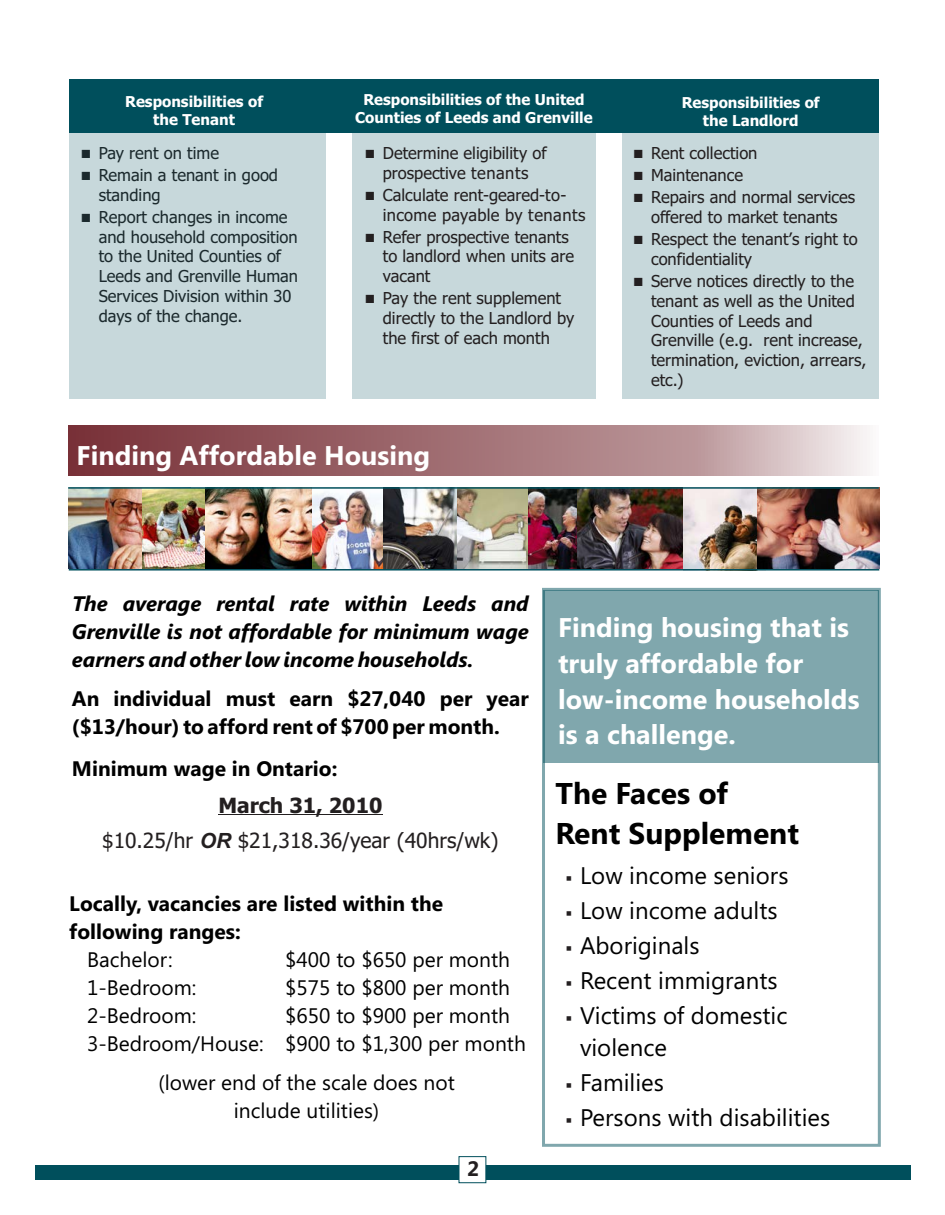
<style>
.page{position:relative;width:945px;height:1215px;background:#fff}
.page>*{position:absolute;margin:0;border:0;box-sizing:border-box;transform-origin:0 0}
.t1{font:700 30px/39.9px "Segoe UI";color:#000}
.t2{font:700 27px/35.8px "Segoe UI";color:#fff}
.t3{font:24px/32px "Segoe UI";color:#000}
.t4{font:21px/27.9px "Segoe UI";color:#000}
.t5{font:700 21px/27.9px "Segoe UI";color:#000}
.t6{font:italic 700 21px/27.9px "Segoe UI";color:#000;text-align:justify}
.t7{font:21px "Tahoma";color:#231f20}
.t8{font:700 21px "Tahoma";color:#231f20}
.t9{font:700 21px "Segoe UI";color:#231f20}
.t10{font:16.5px/20px "Tahoma";color:#231f20}
.t11{font:700 15px/18.1px "Tahoma";color:#fff;text-align:center}
.s1{font-family:"Arial";font-weight:700;font-style:italic}
.s2{color:#231f20}
</style>
<div class="page">
<img style="left:69px;top:489px;width:74px;height:80px">
<img style="left:143px;top:489px;width:62px;height:80px">
<img style="left:205px;top:489px;width:108px;height:80px">
<img style="left:313px;top:490px;width:70px;height:79px">
<img style="left:383px;top:489px;width:74px;height:80px">
<img style="left:457px;top:489px;width:72px;height:80px">
<img style="left:529px;top:489px;width:49px;height:80px">
<img style="left:578px;top:489px;width:106px;height:80px">
<img style="left:684px;top:489px;width:74px;height:80px">
<img style="left:758px;top:489px;width:121px;height:80px">
<hr style="left:69px;top:569px;width:810px;height:2px;background:#004f5c">
<div style="left:69px;top:79px;width:810px;height:53px;background:#004f5c"></div>
<div style="left:352px;top:132px;width:243px;height:267px;background:#c7d8db"></div>
<div style="left:622px;top:132px;width:257px;height:267px;background:#c7d8db"></div>
<svg style="left:69px;top:426px;width:798px;height:49px;background:#a6787c"></svg>
<div style="left:544px;top:591px;width:335px;height:172px;background:#80a7ad"></div>
<hr style="left:218px;top:814px;width:164px;height:1px;background:#231f20">
<hr style="left:68px;top:487px;width:811px;height:2px;background:#004f5c">
<div style="left:69px;top:132px;width:256px;height:267px;background:#c7d8db"></div>
<div style="left:35px;top:1166px;width:875px;height:14px;background:#004f5c"></div>
<div style="left:459px;top:1156px;width:27px;height:27px;background:#fff;border:1px solid #004f5c"></div>
<h1 class="t11" style="left:125px;top:94px;width:139px">Responsibilities of the Tenant</h1>
<p class="t10" style="left:81px;top:144px;width:140px">■ Pay rent on time</p>
<p class="t10" style="left:99px;top:166px;width:181px;text-indent:-18px">■ Remain a tenant in good standing</p>
<p class="t10" style="left:99px;top:208px;width:201px;text-indent:-18px">■ Report changes in income and household composition to the United Counties of<br>Leeds and Grenville Human<br>Services Division within 30 days of the change.</p>
<h2 class="t11" style="left:355px;top:91px;width:239px">Responsibilities of the United<br>Counties of Leeds and Grenville</h2>
<p class="t10" style="left:365px;top:144px;width:183px;text-align:center">■ Determine eligibility of prospective tenants</p>
<p class="t10" style="left:383px;top:186px;width:204px;text-indent:-18px">■ Calculate rent-geared-to&shy;income payable by tenants</p>
<p class="t10" style="left:383px;top:228px;width:193px;text-indent:-18px">■ Refer prospective tenants to landlord when units are vacant</p>
<p class="t10" style="left:383px;top:290px;width:193px;text-indent:-18px">■ Pay the rent supplement directly to the Landlord by the first of each month</p>
<h1 class="t2" style="left:77px;top:440px;width:355px">Finding Affordable Housing</h1>
<h3 class="t11" style="left:682px;top:95px;width:139px">Responsibilities of the Landlord</h3>
<p class="t10" style="left:633px;top:145px;width:126px">■ Rent collection</p>
<p class="t10" style="left:633px;top:167px;width:111px">■ Maintenance</p>
<p class="t10" style="left:633px;top:188px;width:223px;text-align:center">■ Repairs and normal services offered to market tenants</p>
<p class="t10" style="left:651px;top:230px;width:208px;text-indent:-18px">■ Respect the tenant’s right to confidentiality</p>
<p class="t10" style="left:651px;top:272px;width:217px;text-indent:-18px">■ Serve notices directly to the tenant as well as the United<br>Counties of Leeds and<br>Grenville (e.g. rent increase, termination, eviction, arrears, etc.)</p>
<p class="t6" style="left:72px;top:592px;width:458px">The average rental rate within Leeds and Grenville is not affordable for minimum wage earners and other low income households.</p>
<p class="t5" style="left:72px;top:686px;width:458px">An individual must earn $27,040 per year ($13/hour) to afford rent of $700 per month.</p>
<p class="t5" style="left:72px;top:756px;width:267px">Minimum wage in Ontario:</p>
<p class="t8" style="left:218px;top:796px;width:166px">March 31, 2010</p>
<p class="t7" style="left:102px;top:832px;width:398px">$10.25/hr <span class="s1">OR</span> $21,318.36/year (40hrs/wk)</p>
<p class="t5" style="left:69px;top:892px;width:375px">Locally, vacancies are listed within the</p>
<p class="t5" style="left:69px;top:920px;width:173px">following ranges:</p>
<p class="t4" style="left:87px;top:948px;width:87px">Bachelor:</p>
<p class="t4" style="left:285px;top:948px;width:226px">$400 to $650 per month</p>
<p class="t4" style="left:87px;top:976px;width:111px">1-Bedroom:</p>
<p class="t4" style="left:285px;top:976px;width:226px">$575 to $800 per month</p>
<p class="t4" style="left:87px;top:1004px;width:111px">2-Bedroom:</p>
<p class="t4" style="left:87px;top:1004px;width:440px;text-indent:198px">$650 to $900 per month<br>3-Bedroom/House: $900 to $1,300 per month</p>
<p class="t4" style="left:158px;top:1071px;width:298px;text-align:center">(lower end of the scale does not include utilities)</p>
<p class="t9" style="left:467px;top:1161px;width:14px">2</p>
<p class="t2" style="left:558px;top:612px;width:303px">Finding housing that is truly affordable for low-income households is a challenge.</p>
<p class="t1" style="left:555px;top:776px;width:245px">The Faces of<br>Rent Supplement</p>
<p class="t3" style="left:566px;top:862px;width:225px"><span class="s2">▪</span>Low income seniors</p>
<p class="t3" style="left:566px;top:897px;width:214px"><span class="s2">▪</span>Low income adults</p>
<p class="t3" style="left:566px;top:932px;width:136px"><span class="s2">▪</span>Aboriginals</p>
<p class="t3" style="left:566px;top:967px;width:214px"><span class="s2">▪</span>Recent immigrants</p>
<p class="t3" style="left:580px;top:1002px;width:209px;text-indent:-14px"><span class="s2">▪</span>Victims of domestic violence</p>
<p class="t3" style="left:566px;top:1069px;width:100px"><span class="s2">▪</span>Families</p>
<p class="t3" style="left:566px;top:1104px;width:266px"><span class="s2">▪</span>Persons with disabilities</p>
</div>
